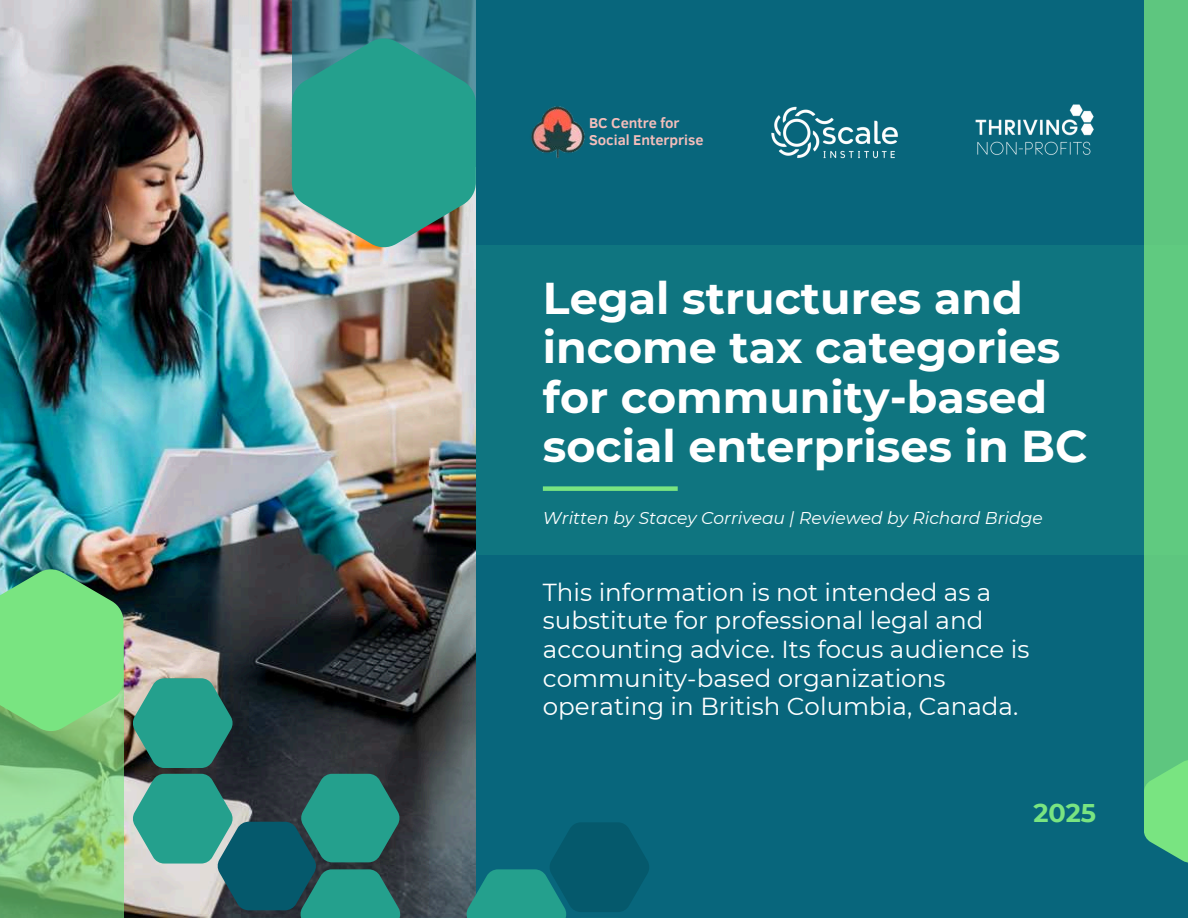
<style>
.page{position:relative;width:1188px;height:918px;background:#08667c}
.page>*{position:absolute;margin:0;border:0;box-sizing:border-box;transform-origin:0 0}
.t1{font:700 44.4px/49.5px "Montserrat";color:#fff}
.t2{font:700 25.65px "Montserrat";color:#79e481}
.t3{font:24.6px/28.7px "Montserrat";color:#fff}
.t4{font:italic 17.1px "Montserrat";color:#fff}
.t5{font:700 14.55px "Clear Sans";color:#f4bebb}
</style>
<div class="page">
<div style="left:284px;top:246px;width:904px;height:309px;background:#0f7580"></div>
<img style="left:0;top:0;width:476px;height:918px">
<svg style="left:292px;top:0;width:184px;height:38px;background:#3a7686"></svg>
<svg style="left:0;top:731px;width:123px;height:187px;background:#80c07d"></svg>
<svg style="left:0;top:569px;width:124px;height:162px;background:#75d27b"></svg>
<svg style="left:292px;top:38px;width:184px;height:210px;background:#399c8d"></svg>
<svg style="left:132px;top:678px;width:101px;height:90px;background:#328f80"></svg>
<svg style="left:132px;top:774px;width:517px;height:144px"></svg>
<div style="left:543px;top:486px;width:135px;height:5px;background:#79e481"></div>
<div style="left:1144px;top:0;width:44px;height:826px;background:#5ec67f"></div>
<svg style="left:1144px;top:760px;width:44px;height:103px;fill:#79e481"></svg>
<img style="left:975px;top:104px;width:119px;height:51px">
<img style="left:531px;top:106px;width:54px;height:53px">
<img style="left:771px;top:106px;width:127px;height:53px">
<p class="t5" style="left:589px;top:113px;width:92px">BC Centre for</p>
<p class="t5" style="left:589px;top:130px;width:116px">Social Enterprise</p>
<p class="t1" style="left:543px;top:273px;width:546px">Legal structures and income tax categories for community-based social enterprises in BC</p>
<p class="t4" style="left:543px;top:508px;width:501px">Written by Stacey Corriveau | Reviewed by Richard Bridge</p>
<p class="t3" style="left:543px;top:578px;width:488px">This information is not intended as a substitute for professional legal and accounting advice. Its focus audience is community-based organizations operating in British Columbia, Canada.</p>
<p class="t2" style="left:1033px;top:798px;width:64px">2025</p>
</div>
